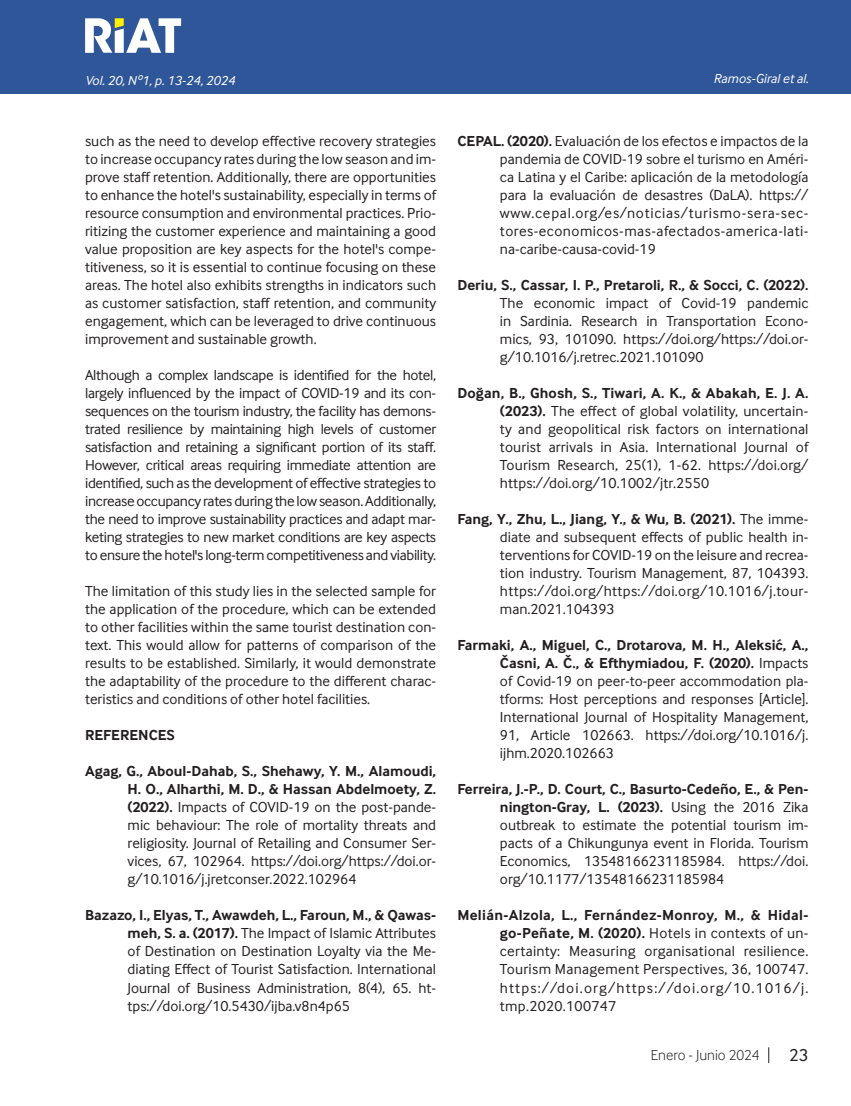
<style>
.page{position:relative;width:851px;height:1106px;background:#fff}
.page>*{position:absolute;margin:0;border:0;box-sizing:border-box;transform-origin:0 0}
.t1{font:18px "Inter Face";color:#231f20}
.Cuerpo_de_Texto{font:15px/18px "Inter Face";color:#231f20;text-align:justify}
.t2{font:300 15px "Inter Face";color:#231f20}
.Cuerpo_de_Texto-2{font:700 15px "Inter Face";color:#231f20}
.Cuño_de_pagina{font:italic 13.5px "Inter Face";color:#fff}
.s1{font-weight:700}
</style>
<div class="page">
<div style="left:0;top:0;width:850px;height:94px;background:#2f5699"></div>
<svg style="left:768px;top:1047px;width:1px;height:16px"></svg>
<svg style="left:85px;top:18px;width:96px;height:35px"></svg>
<p class="Cuño_de_pagina" style="left:85px;top:72px;width:151px">Vol. 20, Nº1, p. 13-24, 2024</p>
<p class="Cuño_de_pagina" style="left:713px;top:71px;width:96px">Ramos-Giral et al.</p>
<p class="Cuerpo_de_Texto" style="left:85px;top:132px;width:352px">such as the need to develop effective recovery strategies to increase occupancy rates during the low season and im&shy;prove staff retention. Additionally, there are opportunities to enhance the hotel's sustainability, especially in terms of resource consumption and environmental practices. Prio&shy;ritizing the customer experience and maintaining a good value proposition are key aspects for the hotel's compe&shy;titiveness, so it is essential to continue focusing on these areas. The hotel also exhibits strengths in indicators such as customer satisfaction, staff retention, and community engagement, which can be leveraged to drive continuous improvement and sustainable growth.</p>
<p class="Cuerpo_de_Texto" style="left:85px;top:366px;width:352px">Although a complex landscape is identified for the hotel, largely influenced by the impact of COVID-19 and its con&shy;sequences on the tourism industry, the facility has demons&shy;trated resilience by maintaining high levels of customer satisfaction and retaining a significant portion of its staff.<br>However, critical areas requiring immediate attention are identified, such as the development of effective strategies to increase occupancy rates during the low season. Additionally, the need to improve sustainability practices and adapt mar&shy;keting strategies to new market conditions are key aspects to ensure the hotel's long-term competitiveness and viability.</p>
<p class="Cuerpo_de_Texto" style="left:85px;top:582px;width:352px">The limitation of this study lies in the selected sample for the application of the procedure, which can be extended to other facilities within the same tourist destination con&shy;text. This would allow for patterns of comparison of the results to be established. Similarly, it would demonstrate the adaptability of the procedure to the different charac&shy;teristics and conditions of other hotel facilities.</p>
<p class="Cuerpo_de_Texto-2" style="left:85px;top:726px;width:91px">REFERENCES</p>
<p class="Cuerpo_de_Texto" style="left:128px;top:762px;width:310px;text-indent:-43px"><span class="s1">Agag, G., Aboul-Dahab, S., Shehawy, Y. M., Alamoudi, H. O., Alharthi, M. D., &amp; Hassan Abdelmoety, Z. (2022).</span> Impacts of COVID-19 on the post-pande&shy;mic behaviour: The role of mortality threats and religiosity. Journal of Retailing and Consumer Ser&shy;vices, 67, 102964. https://doi.org/https://doi.or&shy;g/10.1016/j.jretconser.2022.102964</p>
<p class="Cuerpo_de_Texto" style="left:128px;top:906px;width:310px;text-indent:-43px"><span class="s1">Bazazo, I., Elyas, T., Awawdeh, L., Faroun, M., &amp; Qawas&shy;meh, S. a. (2017).</span> The Impact of Islamic Attributes of Destination on Destination Loyalty via the Me&shy;diating Effect of Tourist Satisfaction. International Journal of Business Administration, 8(4), 65. ht&shy;tps://doi.org/10.5430/ijba.v8n4p65</p>
<p class="Cuerpo_de_Texto" style="left:500px;top:132px;width:310px;text-indent:-43px"><span class="s1">CEPAL. (2020).</span> Evaluación de los efectos e impactos de la pandemia de COVID-19 sobre el turismo en Améri&shy;ca Latina y el Caribe: aplicación de la metodología para la evaluación de desastres (DaLA). https:// www.cepal.org/es/noticias/turismo-sera-sec&shy;tores-economicos-mas-afectados-america-lati&shy;na-caribe-causa-covid-19</p>
<p class="Cuerpo_de_Texto" style="left:500px;top:276px;width:310px;text-indent:-43px"><span class="s1">Deriu, S., Cassar, I. P., Pretaroli, R., &amp; Socci, C. (2022).<br></span>The economic impact of Covid-19 pandemic in Sardinia. Research in Transportation Econo&shy;mics, 93, 101090. https://doi.org/https://doi.or&shy;g/10.1016/j.retrec.2021.101090</p>
<p class="Cuerpo_de_Texto" style="left:500px;top:384px;width:310px;text-indent:-43px"><span class="s1">Doğan, B., Ghosh, S., Tiwari, A. K., &amp; Abakah, E. J. A. (2023).</span> The effect of global volatility, uncertain&shy;ty and geopolitical risk factors on international tourist arrivals in Asia. International Journal of Tourism Research, 25(1), 1-62. https://doi.org/ https://doi.org/10.1002/jtr.2550</p>
<p class="Cuerpo_de_Texto" style="left:500px;top:510px;width:310px;text-indent:-43px"><span class="s1">Fang, Y., Zhu, L., Jiang, Y., &amp; Wu, B. (2021).</span> The imme&shy;diate and subsequent effects of public health in&shy;terventions for COVID-19 on the leisure and recrea&shy;tion industry. Tourism Management, 87, 104393. https://doi.org/https://doi.org/10.1016/j.tour&shy;man.2021.104393</p>
<p class="Cuerpo_de_Texto" style="left:500px;top:636px;width:310px;text-indent:-43px"><span class="s1">Farmaki, A., Miguel, C., Drotarova, M. H., Aleksić, A., Časni, A. Č., &amp; Efthymiadou, F. (2020).</span> Impacts of Covid-19 on peer-to-peer accommodation pla&shy;tforms: Host perceptions and responses [Article].<br>International Journal of Hospitality Management, 91, Article 102663. https://doi.org/10.1016/j. ijhm.2020.102663</p>
<p class="Cuerpo_de_Texto" style="left:500px;top:780px;width:310px;text-indent:-43px"><span class="s1">Ferreira, J.-P., D. Court, C., Basurto-Cedeño, E., &amp; Pen&shy;nington-Gray, L. (2023).</span> Using the 2016 Zika outbreak to estimate the potential tourism im&shy;pacts of a Chikungunya event in Florida. Tourism Economics, 13548166231185984. https://doi. org/10.1177/13548166231185984</p>
<p class="Cuerpo_de_Texto" style="left:500px;top:906px;width:310px;text-indent:-43px"><span class="s1">Melián-Alzola, L., Fernández-Monroy, M., &amp; Hidal&shy;go-Peñate, M. (2020).</span> Hotels in contexts of un&shy;certainty: Measuring organisational resilience.<br>Tourism Management Perspectives, 36, 100747. https://doi.org/https://doi.org/10.1016/j. tmp.2020.100747</p>
<p class="t2" style="left:651px;top:1046px;width:110px">Enero - Junio 2024</p>
<p class="t1" style="left:789px;top:1045px;width:21px">23</p>
</div>
